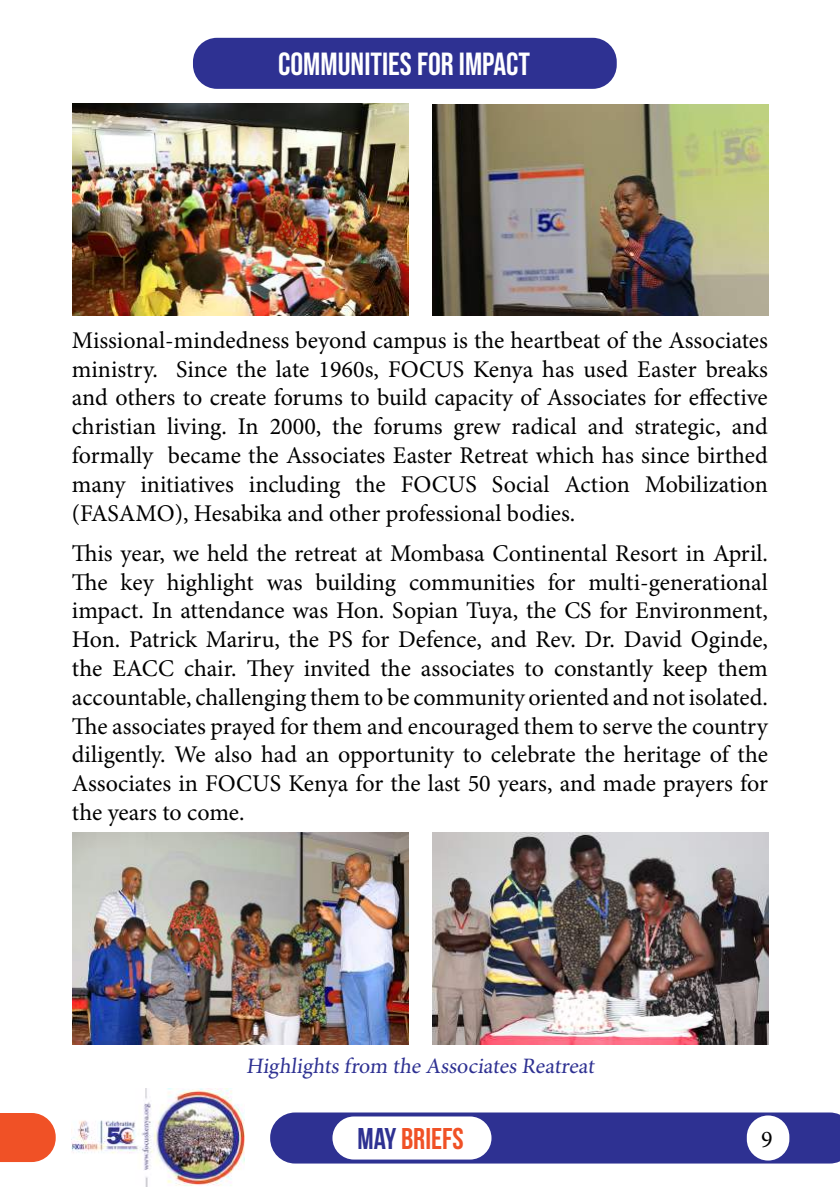
<style>
.page{position:relative;width:840px;height:1191px;background:#fff}
.page>*{position:absolute;margin:0;border:0;box-sizing:border-box;transform-origin:0 0}
.t1{font:32px "Bebas Neue";color:#fff}
.t2{font:30px "Bebas Neue";color:#f05126}
.t3{font:24px/28.8px "Minion Pro";letter-spacing:-.005em;color:#000;text-align:justify}
.t4{font:22px "Minion Pro";color:#2e3192}
.s1{font-weight:700;color:#2e3192}
</style>
<div class="page">
<img style="left:71px;top:1089px;width:173px;height:97px">
<svg style="left:0;top:1113px;width:56px;height:49px;background:#f1613a"></svg>
<div style="left:270px;top:1112px;width:569px;height:51px;background:#2e3192"></div>
<div style="left:332px;top:1116px;width:159px;height:43px;background:#fff;border-radius:22px"></div>
<div style="left:746px;top:1115px;width:42px;height:45px;background:#fff;border-radius:21px"></div>
<div style="left:193px;top:38px;width:423px;height:51px;background:#2e3192;border-radius:24px"></div>
<img style="left:432px;top:104px;width:335px;height:212px">
<img style="left:72px;top:833px;width:336px;height:211px">
<img style="left:72px;top:104px;width:336px;height:211px">
<img style="left:432px;top:832px;width:335px;height:212px">
<h1 class="t1" style="left:278px;top:46px;width:253px">COMMUNITIES FOR IMPACT</h1>
<p class="t3" style="left:72px;top:327px;width:697px">Missional-mindedness beyond campus is the heartbeat of the Associates ministry. Since the late 1960s, FOCUS Kenya has used Easter breaks and others to create forums to build capacity of Associates for effective christian living. In 2000, the forums grew radical and strategic, and formally became the Associates Easter Retreat which has since birthed many initiatives including the FOCUS Social Action Mobilization (FASAMO), Hesabika and other professional bodies.</p>
<p class="t3" style="left:72px;top:540px;width:697px">This year, we held the retreat at Mombasa Continental Resort in April.<br>The key highlight was building communities for multi-generational impact. In attendance was Hon. Sopian Tuya, the CS for Environment, Hon. Patrick Mariru, the PS for Defence, and Rev. Dr. David Oginde, the EACC chair. They invited the associates to constantly keep them accountable, challenging them to be community oriented and not isolated.<br>The associates prayed for them and encouraged them to serve the country diligently. We also had an opportunity to celebrate the heritage of the Associates in FOCUS Kenya for the last 50 years, and made prayers for the years to come.</p>
<p class="t4" style="left:246px;top:1053px;width:353px">Highlights from the Associates Reatreat</p>
<p class="t2" style="left:357px;top:1121px;width:107px"><span class="s1">May</span> BRIEFS</p>
<p class="t3" style="left:760px;top:1125px;width:13px">9</p>
</div>
